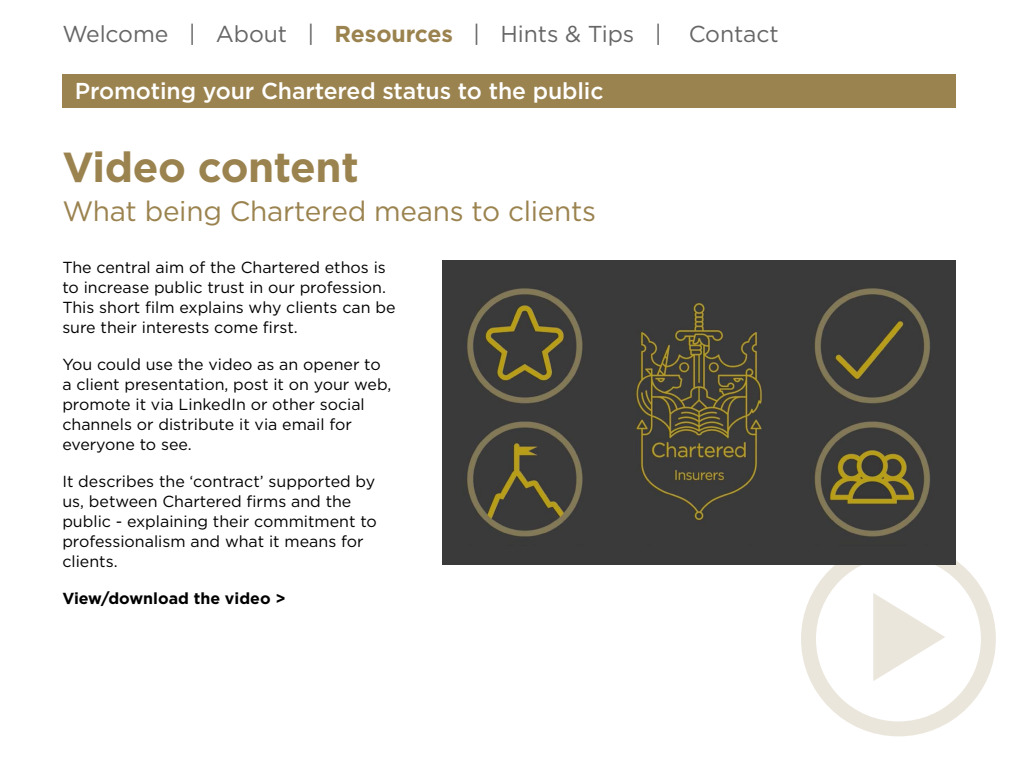
<style>
.page{position:relative;width:1024px;height:768px;background:#fff}
.page>*{position:absolute;margin:0;border:0;box-sizing:border-box;transform-origin:0 0}
.t1{font:700 42px "Gotham";letter-spacing:-.01em;color:#9b834f}
.t2{font:28px "Gotham";letter-spacing:-.01em;color:#9b834f}
.t3{font:23px "Gotham";letter-spacing:-.005em;color:#666}
.t4{font:500 23px "Gotham";letter-spacing:-.005em;color:#fff}
.t5{font:16px/20px "Gotham";color:#000}
.t6{font:700 16px "Gotham";color:#000}
.s1{font-weight:700;color:#9b834f}
</style>
<div class="page">
<div style="left:62px;top:74px;width:894px;height:34px;background:#9b834f"></div>
<div style="left:801px;top:541px;width:195px;height:195px;border:15px solid #9b834f;border-radius:50%"></div>
<svg style="left:873px;top:593px;width:72px;height:88px"></svg>
<div style="left:442px;top:260px;width:514px;height:305px;background:#3a3a3a"></div>
<img style="left:467px;top:288px;width:463px;height:249px">
<h3 class="t3" style="left:62px;top:20px;width:718px">Welcome | About | <span class="s1">Resources</span> | Hints &amp; Tips | Contact</h3>
<h3 class="t4" style="left:75px;top:76px;width:530px">Promoting your Chartered status to the public</h3>
<h1 class="t1" style="left:62px;top:139px;width:298px">Video content</h1>
<h2 class="t2" style="left:62px;top:193px;width:535px">What being Chartered means to clients</h2>
<p class="t5" style="left:62px;top:257px;width:335px">The central aim of the Chartered ethos is to increase public trust in our profession.<br>This short film explains why clients can be sure their interests come first.</p>
<p class="t5" style="left:62px;top:354px;width:331px">You could use the video as an opener to a client presentation, post it on your web, promote it via LinkedIn or other social channels or distribute it via email for everyone to see.</p>
<p class="t5" style="left:62px;top:471px;width:316px">It describes the ‘contract’ supported by us, between Chartered firms and the public - explaining their commitment to professionalism and what it means for clients.</p>
<p class="t6" style="left:62px;top:588px;width:225px">View/download the video &gt;</p>
</div>
